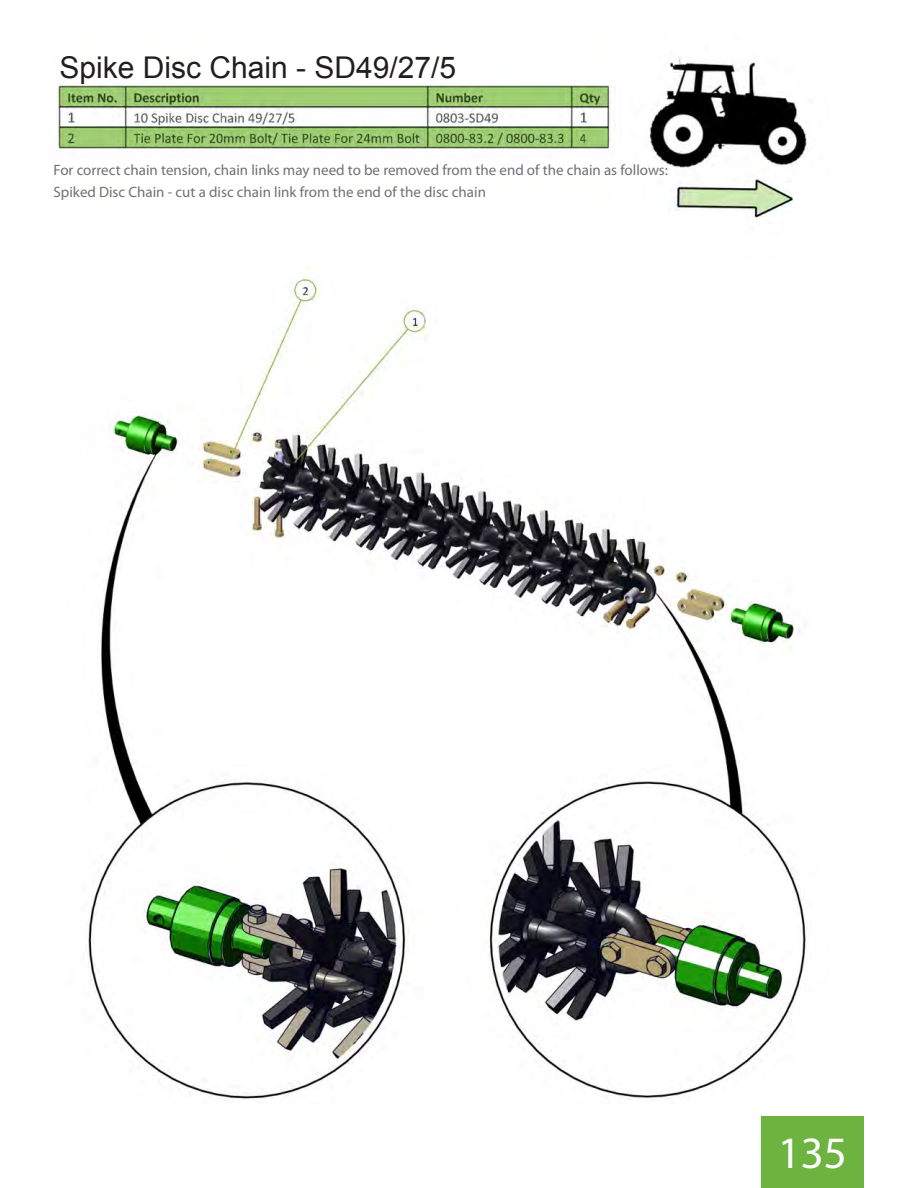
<style>
.page{position:relative;width:918px;height:1188px;background:#fff}
.page>*{position:absolute;margin:0;border:0;box-sizing:border-box;transform-origin:0 0}
.t1{font:45px "Myriad Pro";color:#fff}
.kelle_dot_points{font:30px "Arial";color:#231f20}
.kelle_dot_points-2{font:15px "Myriad Pro";color:#717074}
</style>
<div class="page">
<div style="left:761px;top:1116px;width:103px;height:72px;background:#6cb43f"></div>
<img style="left:55px;top:57px;width:753px;height:1042px">
<p class="kelle_dot_points" style="left:60px;top:48px;width:398px">Spike Disc Chain - SD49/27/5</p>
<p class="kelle_dot_points-2" style="left:54px;top:162px;width:616px">For correct chain tension, chain links may need to be removed from the end of the chain as follows:</p>
<p class="kelle_dot_points-2" style="left:54px;top:184px;width:434px">Spiked Disc Chain - cut a disc chain link from the end of the disc chain</p>
<h1 class="t1" style="left:778px;top:1128px;width:71px">135</h1>
</div>
